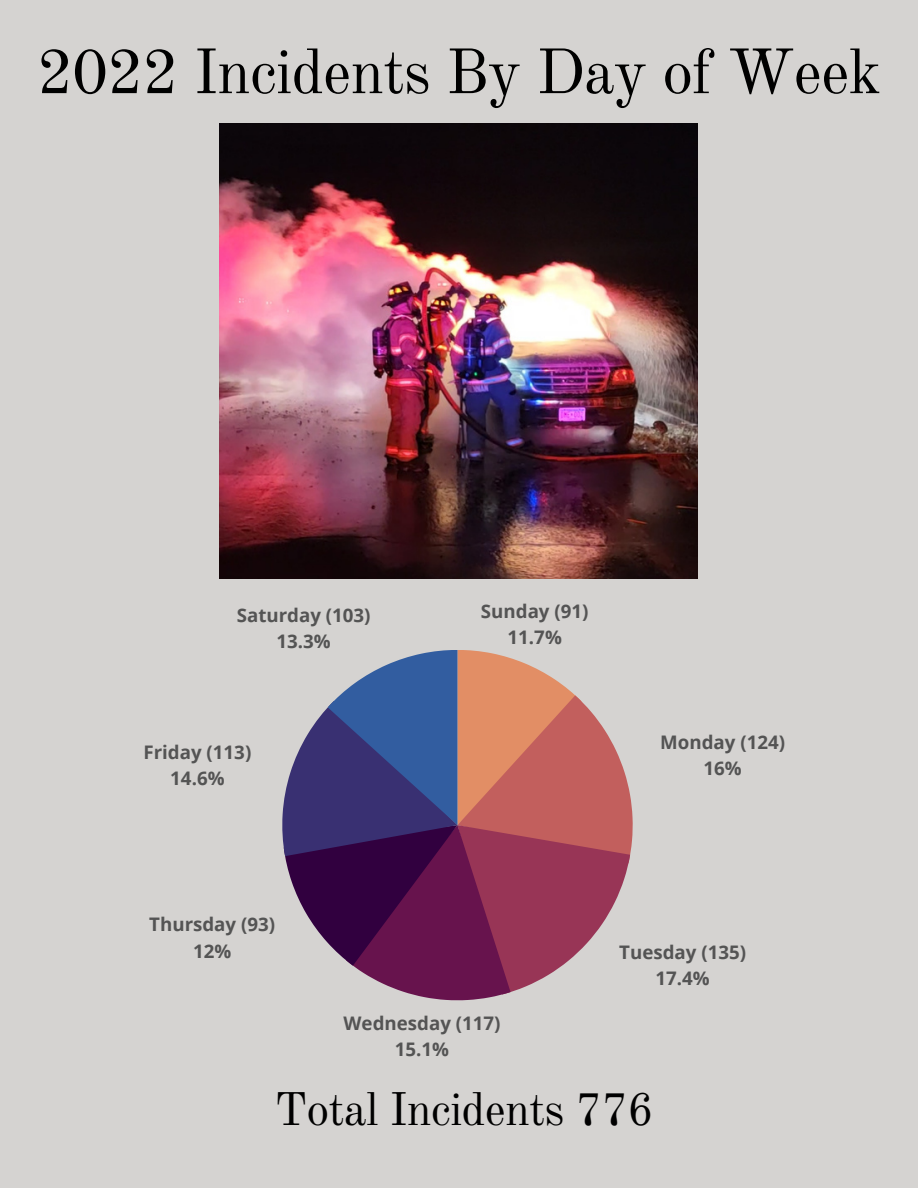
<style>
.page{position:relative;width:918px;height:1188px;background:#d5d3d1}
.page>*{position:absolute;margin:0;border:0;box-sizing:border-box;transform-origin:0 0}
.t1{font:62.7px "Old Standard";letter-spacing:-.02em;color:#000}
.t2{font:46.2px "Old Standard";letter-spacing:-.02em;color:#000}
.t3{font:700 18.75px/26.1px "Open Sans";color:#545454;text-align:center}
</style>
<div class="page">
<svg style="left:282px;top:650px;width:351px;height:350px"></svg>
<img style="left:219px;top:123px;width:478px;height:456px">
<h1 class="t1" style="left:37px;top:33px;width:846px">2022 Incidents By Day of Week</h1>
<p class="t3" style="left:237px;top:602px;width:135px">Saturday (103)<br>13.3%</p>
<p class="t3" style="left:144px;top:739px;width:109px">Friday (113)<br>14.6%</p>
<p class="t3" style="left:481px;top:598px;width:109px">Sunday (91)<br>11.7%</p>
<p class="t3" style="left:660px;top:728px;width:126px">Monday (124)<br>16%</p>
<p class="t3" style="left:149px;top:911px;width:127px">Thursday (93)<br>12%</p>
<p class="t3" style="left:344px;top:1010px;width:158px">Wednesday (117)<br>15.1%</p>
<p class="t3" style="left:619px;top:939px;width:128px">Tuesday (135)<br>17.4%</p>
<h2 class="t2" style="left:275px;top:1081px;width:381px">Total Incidents 776</h2>
</div>
